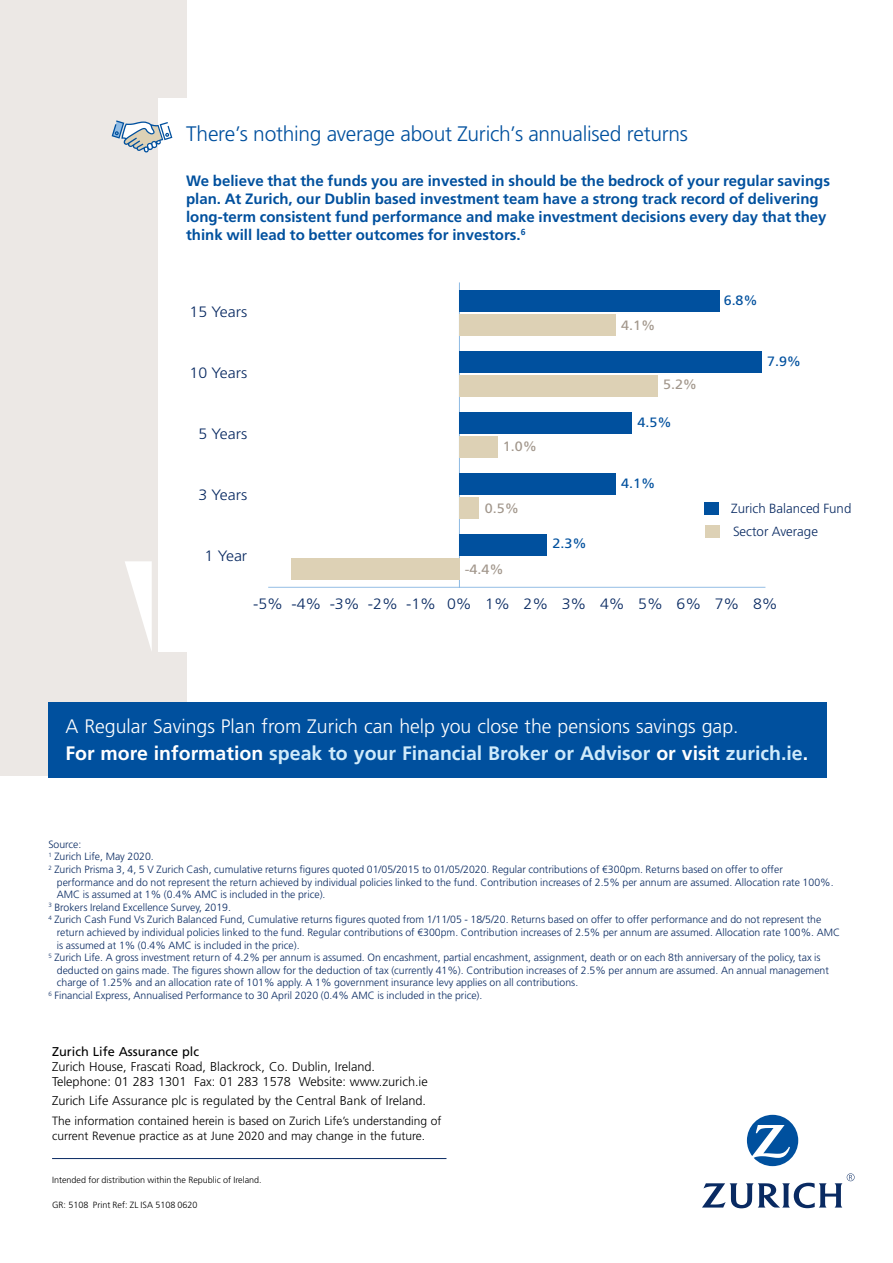
<style>
.page{position:relative;width:893px;height:1263px;background:#fff}
.page>*{position:absolute;margin:0;border:0;box-sizing:border-box;transform-origin:0 0}
.t1{font:300 21px "Frutiger";letter-spacing:-.015em;color:#00509e}
.t2{font:300 19.5px/26.7px "Frutiger";color:#fff}
.t3{font:700 15px/18px "Frutiger";color:#00509e}
.t4{font:300 15px "Frutiger";color:#092a62;scale:1.06 1}
.t5{font:13.5px "Frutiger";color:#a2978c;scale:1.06 1}
.t6{font:13.5px "Frutiger";color:#00509e;scale:1.06 1}
.t7{font:300 13.35px "Frutiger";color:#092a62}
.t8{font:300 12.75px/15px "Frutiger";color:#000}
.t9{font:12.75px "Frutiger";color:#000}
.t10{font:300 12px/15px "Frutiger";color:#000}
.t11{font:300 10.5px "Frutiger";color:#092a62}
.t12{font:300 9px "Frutiger";color:#000}
.s1{font-weight:700}
.s2{font-weight:700;color:#cfebfb}
</style>
<div class="page">
<hr style="left:52px;top:1158px;width:394px;height:1px;background:#092a62">
<div style="left:0;top:0;width:186px;height:775px;background:#ece8e5"></div>
<div style="left:158px;top:99px;width:692px;height:553px;background:#fff"></div>
<div style="left:704px;top:502px;width:14px;height:13px;background:#00509e"></div>
<div style="left:705px;top:525px;width:14px;height:12px;background:#ddd1b5"></div>
<hr style="left:268px;top:587px;width:497px;height:1px;background:#91bce4">
<hr style="left:459px;top:282px;width:1px;height:305px;background:#91bce4">
<div style="left:459px;top:314px;width:157px;height:22px;background:#ddd1b5"></div>
<div style="left:459px;top:375px;width:199px;height:22px;background:#ddd1b5"></div>
<div style="left:459px;top:436px;width:39px;height:22px;background:#ddd1b5"></div>
<div style="left:459px;top:497px;width:20px;height:22px;background:#ddd1b5"></div>
<div style="left:291px;top:558px;width:168px;height:22px;background:#ddd1b5"></div>
<div style="left:459px;top:290px;width:260px;height:22px;background:#00509e"></div>
<div style="left:459px;top:351px;width:303px;height:22px;background:#00509e"></div>
<div style="left:459px;top:412px;width:173px;height:22px;background:#00509e"></div>
<div style="left:459px;top:473px;width:157px;height:22px;background:#00509e"></div>
<div style="left:459px;top:534px;width:88px;height:22px;background:#00509e"></div>
<svg style="left:125px;top:561px;width:27px;height:90px"></svg>
<div style="left:48px;top:702px;width:778px;height:75px;background:#00509e"></div>
<svg style="left:112px;top:120px;width:60px;height:32px"></svg>
<svg style="left:747px;top:1115px;width:51px;height:51px"></svg>
<svg style="left:702px;top:1173px;width:152px;height:35px"></svg>
<h1 class="t1" style="left:186px;top:122px;width:503px">There’s nothing average about Zurich’s annualised returns</h1>
<p class="t3" style="left:186px;top:172px;width:646px">We believe that the funds you are invested in should be the bedrock of your regular savings plan. At Zurich, our Dublin based investment team have a strong track record of delivering long-term consistent fund performance and make investment decisions every day that they think will lead to better outcomes for investors.<sup>6</sup></p>
<h3 class="t4" style="left:189px;top:304px;width:56px">15 Years</h3>
<h3 class="t4" style="left:189px;top:365px;width:56px">10 Years</h3>
<h3 class="t4" style="left:198px;top:426px;width:48px">5 Years</h3>
<h3 class="t4" style="left:198px;top:487px;width:48px">3 Years</h3>
<h3 class="t4" style="left:205px;top:548px;width:42px">1 Year</h3>
<p class="t5" style="left:503px;top:439px;width:34px">1.0%</p>
<p class="t5" style="left:485px;top:500px;width:34px">0.5%</p>
<p class="t5" style="left:465px;top:561px;width:38px">-4.4%</p>
<p class="t6" style="left:553px;top:536px;width:34px">2.3%</p>
<p class="t5" style="left:621px;top:317px;width:34px">4.1%</p>
<p class="t5" style="left:663px;top:377px;width:34px">5.2%</p>
<p class="t6" style="left:637px;top:414px;width:34px">4.5%</p>
<p class="t6" style="left:621px;top:475px;width:34px">4.1%</p>
<p class="t6" style="left:724px;top:293px;width:34px">6.8%</p>
<p class="t6" style="left:767px;top:353px;width:34px">7.9%</p>
<p class="t7" style="left:731px;top:501px;width:122px">Zurich Balanced Fund</p>
<p class="t7" style="left:733px;top:523px;width:86px">Sector Average</p>
<h3 class="t4" style="left:253px;top:595px;width:496px">-5% -4% -3% -2% -1% 0% 1% 2% 3% 4% 5% 6% 7% 8%</h3>
<h2 class="t2" style="left:65px;top:714px;width:744px">A Regular Savings Plan from Zurich can help you close the pensions savings gap.<br><span class="s1">For more information</span> <span class="s2">speak to your Financial Broker or Advisor</span> <span class="s1">or visit</span> <span class="s2">zurich.ie</span><span class="s1">.</span></h2>
<p class="t11" style="left:48px;top:838px;width:35px">Source:</p>
<p class="t11" style="left:48px;top:851px;width:107px"><sup>1</sup> Zurich Life, May 2020.</p>
<p class="t11" style="left:48px;top:863px;width:736px"><sup>2</sup> Zurich Prisma 3, 4, 5 V Zurich Cash, cumulative returns figures quoted 01/05/2015 to 01/05/2020. Regular contributions of €300pm. Returns based on offer to offer</p>
<p class="t11" style="left:57px;top:876px;width:778px">performance and do not represent the return achieved by individual policies linked to the fund. Contribution increases of 2.5% per annum are assumed. Allocation rate 100%.</p>
<p class="t11" style="left:57px;top:889px;width:270px">AMC is assumed at 1% (0.4% AMC is included in the price).</p>
<p class="t11" style="left:48px;top:901px;width:184px"><sup>3</sup> Brokers Ireland Excellence Survey, 2019.</p>
<p class="t11" style="left:48px;top:914px;width:774px"><sup>4</sup> Zurich Cash Fund Vs Zurich Balanced Fund, Cumulative returns figures quoted from 1/11/05 - 18/5/20. Returns based on offer to offer performance and do not represent the</p>
<p class="t11" style="left:57px;top:926px;width:785px">return achieved by individual policies linked to the fund. Regular contributions of €300pm. Contribution increases of 2.5% per annum are assumed. Allocation rate 100%. AMC</p>
<p class="t11" style="left:57px;top:939px;width:244px">is assumed at 1% (0.4% AMC is included in the price).</p>
<p class="t11" style="left:48px;top:952px;width:774px"><sup>5</sup> Zurich Life. A gross investment return of 4.2% per annum is assumed. On encashment, partial encashment, assignment, death or on each 8th anniversary of the policy, tax is</p>
<p class="t11" style="left:57px;top:964px;width:774px">deducted on gains made. The figures shown allow for the deduction of tax (currently 41%). Contribution increases of 2.5% per annum are assumed. An annual management</p>
<p class="t11" style="left:57px;top:977px;width:523px">charge of 1.25% and an allocation rate of 101% apply. A 1% government insurance levy applies on all contributions.</p>
<p class="t11" style="left:48px;top:989px;width:436px"><sup>6</sup> Financial Express, Annualised Performance to 30 April 2020 (0.4% AMC is included in the price).</p>
<p class="t9" style="left:52px;top:1044px;width:149px">Zurich Life Assurance plc</p>
<p class="t8" style="left:52px;top:1059px;width:377px">Zurich House, Frascati Road, Blackrock, Co. Dublin, Ireland.<br>Telephone: 01 283 1301 Fax: 01 283 1578 Website: www.zurich.ie</p>
<p class="t8" style="left:52px;top:1094px;width:375px">Zurich Life Assurance plc is regulated by the Central Bank of Ireland.</p>
<p class="t10" style="left:52px;top:1113px;width:391px">The information contained herein is based on Zurich Life’s understanding of current Revenue practice as at June 2020 and may change in the future.</p>
<p class="t12" style="left:52px;top:1175px;width:211px">Intended for distribution within the Republic of Ireland.</p>
<p class="t12" style="left:52px;top:1199px;width:147px">GR: 5108 Print Ref: ZL ISA 5108 0620</p>
</div>
